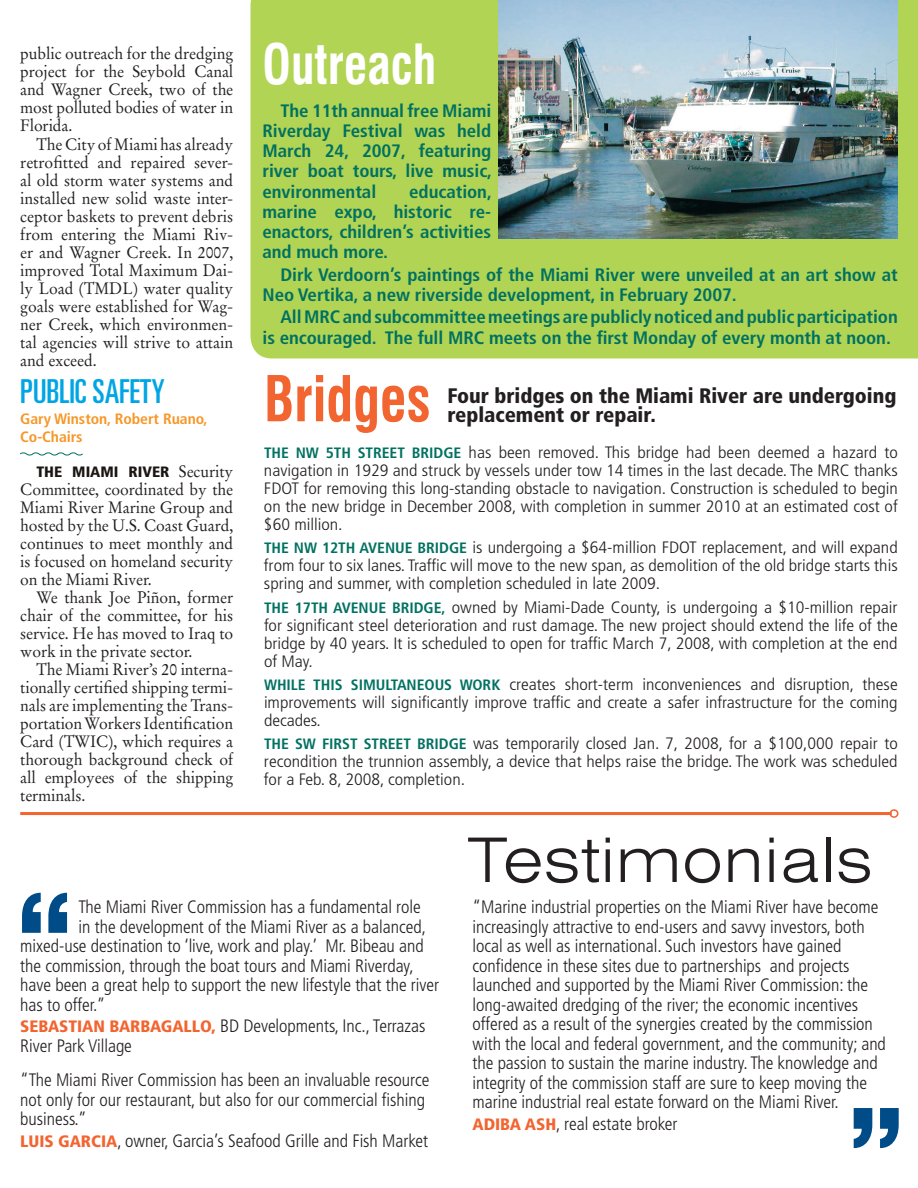
<style>
.page{position:relative;width:918px;height:1188px;background:#fff}
.page>*{position:absolute;margin:0;border:0;box-sizing:border-box;transform-origin:0 0}
.t1{font:108px "Swiss 721 BT Black No 2";color:#004c89;scale:.9 1}
.t2{font:300 expanded 61.5px "Swiss 721 BT";letter-spacing:.025em;color:#231f20}
.t3{font:700 condensed 61.5px "Swiss 721 BT";color:#f26430;scale:.9 1}
.t4{font:700 condensed 54px "Swiss 721 BT";color:#fff;scale:.9 1}
.t5{font:ultra-condensed 33px "Univers";color:#00a5e3}
.t6{font:900 condensed 21px/19.5px "Frutiger";color:#231f20}
.t7{font:300 condensed 18px/19.5px "Frutiger";color:#231f20}
.t8{font:700 condensed 18px/20.2px "Frutiger";letter-spacing:-.005em;color:#007161;text-align:justify;scale:1.05 1}
.t9{font:300 condensed 16.5px/18px "Frutiger";color:#231f20;text-align:justify;scale:1.1 1}
.t10{font:16.5px/18px "Stempel Garamond";letter-spacing:-.005em;color:#231f20;text-align:justify;scale:.95 1}
.t11{font:700 condensed 15px/18px "Frutiger";letter-spacing:-.005em;color:#f79727;scale:1.05 1}
.t12{font:900 condensed 15px "Frutiger";color:#1b1513;scale:1.05 1}
.s1{font-family:"Stempel Garamond";font-weight:400;font-stretch:normal;font-size:16.5px;color:#231f20}
.s2{font-weight:700;font-size:15px;color:#007161}
.s3{font-weight:900;font-size:16.5px;color:#f26430}
</style>
<div class="page">
<div style="left:251px;top:0;width:667px;height:358px;background:#b2d454"></div>
<svg style="left:20px;top:452px;width:63px;height:4px"></svg>
<hr style="left:20px;top:812px;width:872px;height:3px;background:#f26430">
<div style="left:889px;top:809px;width:9px;height:9px;border:2px solid #f26430;border-radius:50%"></div>
<img style="left:498px;top:0;width:400px;height:238px">
<p class="t10" style="left:20px;top:45px;width:226px">public outreach for the dredging project for the Seybold Canal and Wagner Creek, two of the most polluted bodies of water in Florida.</p>
<p class="t10" style="left:20px;top:135px;width:226px;text-indent:16px">The City of Miami has already retrofitted and repaired sever&shy;al old storm water systems and installed new solid waste inter&shy;ceptor baskets to prevent debris from entering the Miami Riv&shy;er and Wagner Creek. In 2007, improved Total Maximum Dai&shy;ly Load (TMDL) water quality goals were established for Wag&shy;ner Creek, which environmen&shy;tal agencies will strive to attain and exceed.</p>
<h3 class="t5" style="left:20px;top:372px;width:146px">PUBLIC SAFETY</h3>
<p class="t11" style="left:20px;top:409px;width:180px">Gary Winston, Robert Ruano,<br>Co-Chairs</p>
<p class="t12" style="left:36px;top:462px;width:189px">THE MIAMI RIVER <span class="s1">Security</span></p>
<p class="t10" style="left:20px;top:480px;width:226px">Committee, coordinated by the Miami River Marine Group and hosted by the U.S. Coast Guard, continues to meet monthly and is focused on homeland security on the Miami River.</p>
<p class="t10" style="left:20px;top:588px;width:226px;text-indent:16px">We thank Joe Piñon, former chair of the committee, for his service. He has moved to Iraq to work in the private sector.</p>
<p class="t10" style="left:20px;top:660px;width:226px;text-indent:16px">The Miami River’s 20 interna&shy;tionally certified shipping termi&shy;nals are implementing the Trans&shy;portation Workers Identification Card (TWIC), which requires a thorough background check of all employees of the shipping terminals.</p>
<h3 class="t4" style="left:262px;top:32px;width:195px">Outreach</h3>
<p class="t8" style="left:262px;top:100px;width:220px;text-indent:18px">The 11th annual free Miami Riverday Festival was held March 24, 2007, featuring river boat tours, live music, environmental</p>
<p class="t8" style="left:262px;top:181px;width:220px;text-indent:147px">education, marine expo, historic re&shy;enactors, children’s activities and much more.</p>
<p class="t8" style="left:262px;top:264px;width:607px;text-indent:18px">Dirk Verdoorn’s paintings of the Miami River were unveiled at an art show at<br>Neo Vertika, a new riverside development, in February 2007.</p>
<p class="t8" style="left:262px;top:307px;width:607px;text-indent:18px">All MRC and subcommittee meetings are publicly noticed and public participation is encouraged. The full MRC meets on the first Monday of every month at noon.</p>
<h2 class="t3" style="left:264px;top:362px;width:187px">Bridges</h2>
<p class="t6" style="left:447px;top:386px;width:451px">Four bridges on the Miami River are undergoing replacement or repair.</p>
<p class="t9" style="left:264px;top:444px;width:578px"><span class="s2">THE NW 5TH STREET BRIDGE</span> has been removed. This bridge had been deemed a hazard to navigation in 1929 and struck by vessels under tow 14 times in the last decade. The MRC thanks FDOT for removing this long-standing obstacle to navigation. Construction is scheduled to begin on the new bridge in December 2008, with completion in summer 2010 at an estimated cost of $60 million.</p>
<p class="t9" style="left:264px;top:539px;width:578px"><span class="s2">THE NW 12TH AVENUE BRIDGE</span> is undergoing a $64-million FDOT replacement, and will expand from four to six lanes. Traffic will move to the new span, as demolition of the old bridge starts this spring and summer, with completion scheduled in late 2009.</p>
<p class="t9" style="left:264px;top:598px;width:578px"><span class="s2">THE 17TH AVENUE BRIDGE,</span> owned by Miami-Dade County, is undergoing a $10-million repair for significant steel deterioration and rust damage. The new project should extend the life of the bridge by 40 years. It is scheduled to open for traffic March 7, 2008, with completion at the end of May.</p>
<p class="t9" style="left:264px;top:675px;width:578px"><span class="s2">WHILE THIS SIMULTANEOUS WORK</span> creates short-term inconveniences and disruption, these improvements will significantly improve traffic and create a safer infrastructure for the coming decades.</p>
<p class="t9" style="left:264px;top:734px;width:578px"><span class="s2">THE SW FIRST STREET BRIDGE</span> was temporarily closed Jan. 7, 2008, for a $100,000 repair to recondition the trunnion assembly, a device that helps raise the bridge. The work was scheduled for a Feb. 8, 2008, completion.</p>
<h2 class="t2" style="left:468px;top:824px;width:405px">Testimonials</h2>
<h1 class="t1" style="left:14px;top:864px;width:68px">“</h1>
<p class="t7" style="left:79px;top:897px;width:344px">The Miami River Commission has a fundamental role</p>
<p class="t7" style="left:79px;top:917px;width:349px">in the development of the Miami River as a balanced,</p>
<p class="t7" style="left:20px;top:936px;width:405px">mixed-use destination to ‘live, work and play.’ Mr. Bibeau and</p>
<p class="t7" style="left:20px;top:956px;width:395px">the commission, through the boat tours and Miami Riverday,</p>
<p class="t7" style="left:20px;top:975px;width:420px">have been a great help to support the new lifestyle that the river</p>
<p class="t7" style="left:20px;top:995px;width:87px">has to offer.”</p>
<p class="t7" style="left:20px;top:1017px;width:407px"><span class="s3">SEBASTIAN BARBAGALLO,</span> BD Developments, Inc., Terrazas<br>River Park Village</p>
<p class="t7" style="left:20px;top:1070px;width:411px">“The Miami River Commission has been an invaluable resource not only for our restaurant, but also for our commercial fishing business.”</p>
<p class="t7" style="left:20px;top:1131px;width:409px"><span class="s3">LUIS GARCIA</span>, owner, Garcia’s Seafood Grille and Fish Market</p>
<p class="t7" style="left:473px;top:897px;width:415px">“Marine industrial properties on the Miami River have become increasingly attractive to end-users and savvy investors, both local as well as international. Such investors have gained confidence in these sites due to partnerships and projects launched and supported by the Miami River Commission: the long-awaited dredging of the river; the economic incentives offered as a result of the synergies created by the commission with the local and federal government, and the community; and the passion to sustain the marine industry. The knowledge and integrity of the commission staff are sure to keep moving the marine industrial real estate forward on the Miami River.</p>
<p class="t7" style="left:472px;top:1114px;width:207px"><span class="s3">ADIBA ASH</span>, real estate broker</p>
<h1 class="t1" style="left:846px;top:1077px;width:68px">”</h1>
</div>
